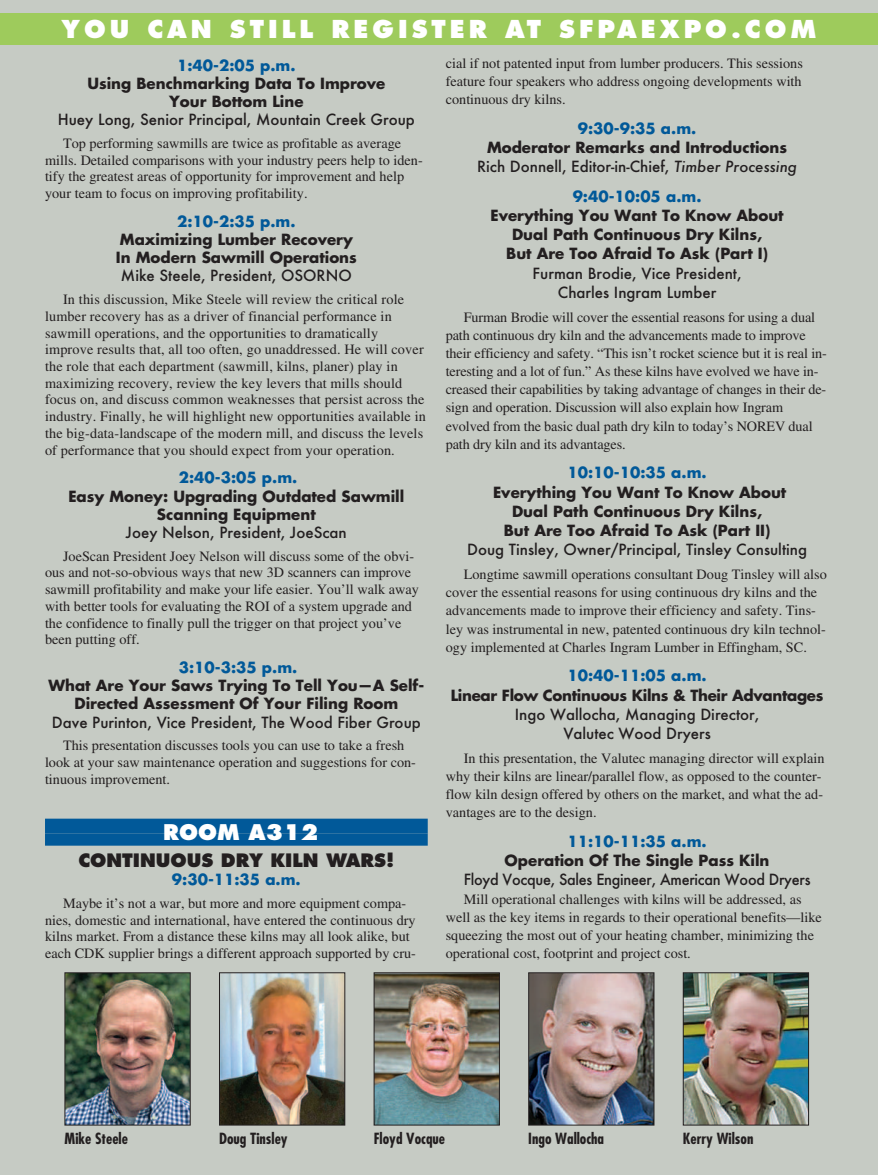
<style>
.page{position:relative;width:878px;height:1175px;background:#fff}
.page>*{position:absolute;margin:0;border:0;box-sizing:border-box;transform-origin:0 0}
.t1{font:800 24px "Futura";letter-spacing:.165em;color:#fff}
.t2{font:800 21px "Futura";color:#fff}
.t3{font:800 18px "Futura";color:#231f20}
.t4{font:700 15px/19.2px "Futura";color:#231f20;text-align:center}
.t5{font:500 15px/19.2px "Futura";color:#231f20;text-align:center}
.t6{font:700 15px "Futura";color:#015999}
.t7{font:700 condensed 15px "Futura";color:#231f20}
.t8{font:500 15px "Futura";letter-spacing:-.02em;color:#231f20;scale:.96 1}
.t9{font:700 15px "Futura";letter-spacing:-.02em;color:#231f20}
.t10{font:14.25px/16.6px "Times";color:#231f20}
.s1{font-weight:500}
.s2{font-weight:500;font-style:italic}
</style>
<div class="page">
<div style="left:0;top:0;width:878px;height:1174px;background:#c6cbc4"></div>
<div style="left:45px;top:818px;width:383px;height:15px;background:#015999"></div>
<div style="left:45px;top:833px;width:383px;height:12px;background:#015999"></div>
<div style="left:0;top:14px;width:878px;height:31px;background:#9ecb5c"></div>
<img style="left:66px;top:974px;width:122px;height:149px">
<div style="left:64px;top:972px;width:126px;height:153px;border:1px solid #231f20"></div>
<img style="left:221px;top:974px;width:122px;height:149px">
<div style="left:219px;top:972px;width:126px;height:153px;border:1px solid #231f20"></div>
<img style="left:376px;top:974px;width:122px;height:149px">
<div style="left:374px;top:972px;width:126px;height:153px;border:1px solid #231f20"></div>
<img style="left:530px;top:974px;width:122px;height:149px">
<div style="left:528px;top:972px;width:126px;height:153px;border:1px solid #231f20"></div>
<img style="left:684px;top:974px;width:122px;height:149px">
<div style="left:682px;top:972px;width:126px;height:153px;border:1px solid #231f20"></div>
<h1 class="t1" style="left:62px;top:18px;width:756px">YOU CAN STILL REGISTER AT SFPAEXPO.COM</h1>
<p class="t6" style="left:177px;top:58px;width:120px">1:40-2:05 p.m.</p>
<p class="t4" style="left:87px;top:75px;width:299px;line-height:18.1px">Using Benchmarking Data To Improve<br>Your Bottom Line</p>
<p class="t5" style="left:58px;top:111px;width:358px">Huey Long, Senior Principal, Mountain Creek Group</p>
<p class="t10" style="left:45px;top:136px;width:379px;text-indent:18px">Top performing sawmills are twice as profitable as average mills. Detailed comparisons with your industry peers help to iden&shy;tify the greatest areas of opportunity for improvement and help your team to focus on improving profitability.</p>
<p class="t6" style="left:177px;top:214px;width:120px">2:10-2:35 p.m.</p>
<p class="t4" style="left:116px;top:232px;width:242px;line-height:18.1px;text-align:left">Maximizing Lumber Recovery<br>In Modern Sawmill Operations</p>
<p class="t5" style="left:121px;top:268px;width:232px">Mike Steele, President, OSORNO</p>
<p class="t10" style="left:45px;top:292px;width:382px;text-indent:18px">In this discussion, Mike Steele will review the critical role lumber recovery has as a driver of financial performance in sawmill operations, and the opportunities to dramatically improve results that, all too often, go unaddressed. He will cover the role that each department (sawmill, kilns, planer) play in maximizing recovery, review the key levers that mills should focus on, and discuss common weaknesses that persist across the industry. Finally, he will highlight new opportunities available in the big-data-landscape of the modern mill, and discuss the levels of performance that you should expect from your operation.</p>
<p class="t6" style="left:179px;top:471px;width:120px">2:40-3:05 p.m.</p>
<p class="t4" style="left:68px;top:488px;width:337px;line-height:18.1px">Easy Money: Upgrading Outdated Sawmill<br>Scanning Equipment</p>
<p class="t5" style="left:126px;top:524px;width:222px">Joey Nelson, President, JoeScan</p>
<p class="t10" style="left:45px;top:549px;width:375px;text-indent:18px">JoeScan President Joey Nelson will discuss some of the obvi&shy;ous and not-so-obvious ways that new 3D scanners can improve sawmill profitability and make your life easier. You’ll walk away with better tools for evaluating the ROI of a system upgrade and the confidence to finally pull the trigger on that project you’ve been putting off.</p>
<p class="t6" style="left:179px;top:660px;width:120px">3:10-3:35 p.m.</p>
<p class="t4" style="left:48px;top:677px;width:377px;line-height:18.1px">What Are Your Saws Trying To Tell You—A Self-<br>Directed Assessment Of Your Filing Room</p>
<p class="t5" style="left:52px;top:713px;width:370px">Dave Purinton, Vice President, The Wood Fiber Group</p>
<p class="t10" style="left:45px;top:738px;width:372px;text-indent:18px">This presentation discusses tools you can use to take a fresh look at your saw maintenance operation and suggestions for con&shy;tinuous improvement.</p>
<h2 class="t2" style="left:163px;top:822px;width:157px">ROOM A312</h2>
<p class="t3" style="left:78px;top:852px;width:317px">CONTINUOUS DRY KILN WARS!</p>
<p class="t6" style="left:172px;top:872px;width:130px">9:30-11:35 a.m.</p>
<p class="t10" style="left:45px;top:896px;width:372px;text-align:center">Maybe it’s not a war, but more and more equipment compa&shy;nies, domestic and international, have entered the continuous dry kilns market. From a distance these kilns may all look alike, but each CDK supplier brings a different approach supported by cru-</p>
<p class="t10" style="left:446px;top:55px;width:359px;line-height:18.1px;text-align:justify">cial if not patented input from lumber producers. This sessions feature four speakers who address ongoing developments with continuous dry kilns.</p>
<p class="t6" style="left:578px;top:121px;width:120px">9:30-9:35 a.m.</p>
<p class="t4" style="left:477px;top:139px;width:321px">Moderator Remarks and Introductions<br><span class="s1">Rich Donnell, Editor-in-Chief,</span> <span class="s2">Timber Processing</span></p>
<p class="t6" style="left:572px;top:189px;width:130px">9:40-10:05 a.m.</p>
<p class="t4" style="left:490px;top:207px;width:295px">Everything You Want To Know About<br>Dual Path Continuous Dry Kilns,<br>But Are Too Afraid To Ask (Part I)</p>
<p class="t5" style="left:532px;top:265px;width:210px">Furman Brodie, Vice President,<br>Charles Ingram Lumber</p>
<p class="t10" style="left:446px;top:309px;width:382px;line-height:18.1px;text-indent:18px">Furman Brodie will cover the essential reasons for using a dual path continuous dry kiln and the advancements made to improve their efficiency and safety. “This isn’t rocket science but it is real in&shy;teresting and a lot of fun.” As these kilns have evolved we have in&shy;creased their capabilities by taking advantage of changes in their de&shy;sign and operation. Discussion will also explain how Ingram evolved from the basic dual path dry kiln to today’s NOREV dual path dry kiln and its advantages.</p>
<p class="t6" style="left:567px;top:466px;width:141px">10:10-10:35 a.m.</p>
<p class="t4" style="left:493px;top:483px;width:295px">Everything You Want To Know About<br>Dual Path Continuous Dry Kilns,<br>But Are Too Afraid To Ask (Part II)</p>
<p class="t5" style="left:467px;top:541px;width:341px">Doug Tinsley, Owner/Principal, Tinsley Consulting</p>
<p class="t10" style="left:446px;top:566px;width:382px;line-height:18.1px;text-indent:18px">Longtime sawmill operations consultant Doug Tinsley will also cover the essential reasons for using continuous dry kilns and the advancements made to improve their efficiency and safety. Tins&shy;ley was instrumental in new, patented continuous dry kiln technol&shy;ogy implemented at Charles Ingram Lumber in Effingham, SC.</p>
<p class="t6" style="left:567px;top:669px;width:141px">10:40-11:05 a.m.</p>
<p class="t9" style="left:451px;top:688px;width:374px">Linear Flow Continuous Kilns &amp; Their Advantages</p>
<p class="t5" style="left:514px;top:706px;width:246px">Ingo Wallocha, Managing Director,<br>Valutec Wood Dryers</p>
<p class="t10" style="left:446px;top:750px;width:380px;line-height:18.1px;text-indent:18px">In this presentation, the Valutec managing director will explain why their kilns are linear/parallel flow, as opposed to the counter&shy;flow kiln design offered by others on the market, and what the ad&shy;vantages are to the design.</p>
<p class="t6" style="left:567px;top:834px;width:141px">11:10-11:35 a.m.</p>
<p class="t4" style="left:504px;top:852px;width:266px">Operation Of The Single Pass Kiln</p>
<p class="t8" style="left:463px;top:873px;width:363px">Floyd Vocque, Sales Engineer, American Wood Dryers</p>
<p class="t10" style="left:446px;top:891px;width:377px;line-height:18.1px;text-indent:18px">Mill operational challenges with kilns will be addressed, as well as the key items in regards to their operational benefits—like squeezing the most out of your heating chamber, minimizing the operational cost, footprint and project cost.</p>
<p class="t7" style="left:64px;top:1131px;width:65px">Mike Steele</p>
<p class="t7" style="left:219px;top:1131px;width:70px">Doug Tinsley</p>
<p class="t7" style="left:374px;top:1131px;width:73px">Floyd Vocque</p>
<p class="t7" style="left:528px;top:1131px;width:77px">Ingo Wallocha</p>
<p class="t7" style="left:682px;top:1131px;width:72px">Kerry Wilson</p>
</div>
